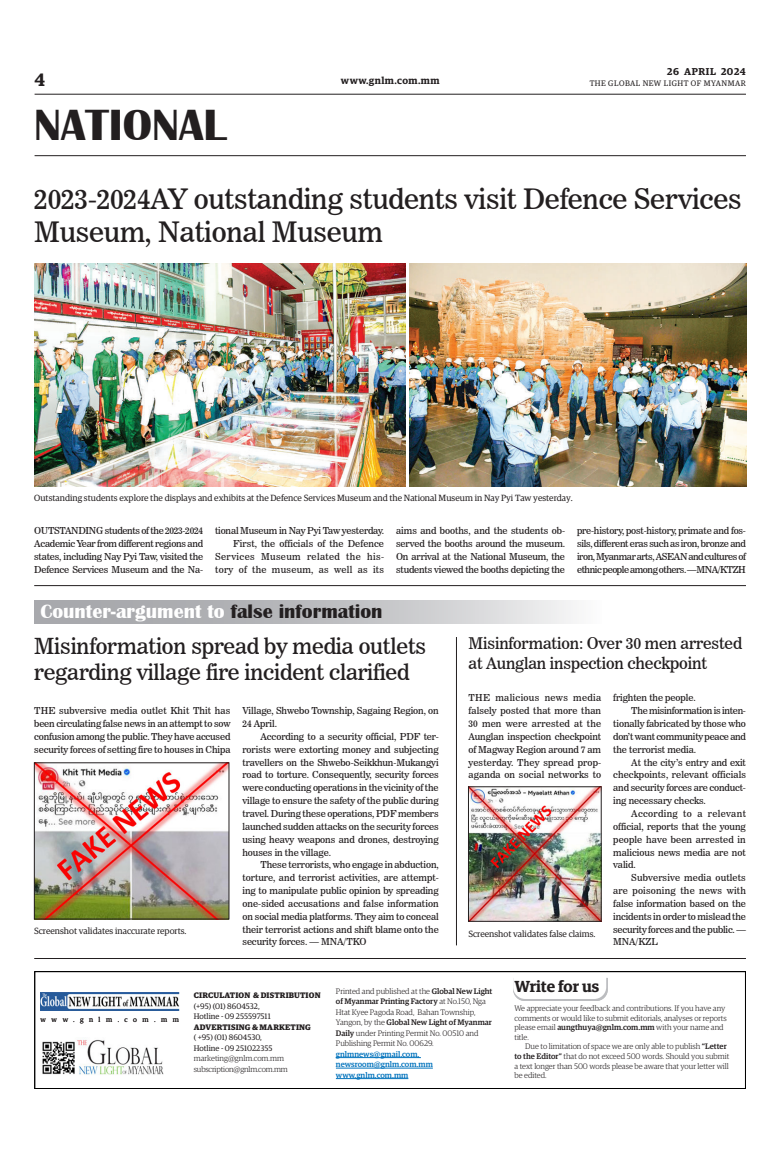
<style>
.page{position:relative;width:773px;height:1152px;background:#fff}
.page>*{position:absolute;margin:0;border:0;box-sizing:border-box;transform-origin:0 0}
.t1{font:700 45px "Britannic";color:#231f20}
._2_Clm_Head{font:28px/33.6px "News 706 BT Roman C";letter-spacing:-.01em;color:#231f20}
._2_Clm_Head-2{font:22px/26.4px "News 706 BT Roman C";letter-spacing:-.01em;color:#231f20}
.t2{font:700 20px "Britannic";color:#fff}
.t3{font:600 18px "Guardian Egyp";color:#231f20}
._1_Clm_Head{font:16px/19.6px "News 706 BT Roman C";letter-spacing:-.01em;color:#231f20}
.t4{font:600 16px "Guardian Egyp";letter-spacing:-.005em;color:#231f20}
.t5{font:600 10px "Guardian Egyp";letter-spacing:.05em;color:#231f20}
._2nd_Body{font:9.5px/12.9px "News 706 BT Roman C";letter-spacing:-.01em;color:#231f20;text-align:justify}
.Normal_Para{font:9.5px/12.9px "News 706 BT Roman C";letter-spacing:-.01em;color:#231f20;text-align:justify}
.t6{font:9px "Guardian Egyp";color:#231f20}
.t7{font:300 8px/9.6px "Guardian Egyp";color:#231f20}
.t8{font:8px "Guardian Egyp";color:#231f20}
.t9{font:500 8px/10.5px "Guardian Egyp";color:#0072bc}
.t10{font:700 8px "Guardian Egyp";letter-spacing:.02em;color:#231f20}
.t11{font:8px "Guardian Egyp";letter-spacing:.06em;color:#231f20}
.t12{font:300 8px "Guardian Egyp";letter-spacing:-.02em;color:#231f20}
.t13{font:7px "Guardian Egyp";letter-spacing:.785em;color:#231f20}
.s1{color:#231f20}
.s2{font-size:16.3px}
.s3{font-weight:500}
</style>
<div class="page">
<hr style="left:35px;top:94px;width:711px;height:1px;background:#231f20">
<hr style="left:35px;top:155px;width:711px;height:1px;background:#231f20">
<img style="left:42px;top:1039px;width:122px;height:36px">
<hr style="left:336px;top:1057px;width:44px;height:1px;background:#0072bc">
<hr style="left:380px;top:1057px;width:41px;height:1px;background:#0072bc">
<hr style="left:336px;top:1068px;width:97px;height:1px;background:#0072bc">
<hr style="left:336px;top:1078px;width:72px;height:1px;background:#0072bc">
<div style="left:34px;top:971px;width:712px;height:118px;border:1px solid #000"></div>
<svg style="left:513px;top:978px;width:94px;height:23px"></svg>
<img style="left:41px;top:993px;width:138px;height:17px">
<hr style="left:34px;top:958px;width:712px;height:1px;background:#231f20">
<svg style="left:34px;top:601px;width:539px;height:23px;background:#bfc0c3"></svg>
<img style="left:34px;top:263px;width:372px;height:224px">
<img style="left:410px;top:263px;width:336px;height:223px">
<hr style="left:34px;top:585px;width:712px;height:1px;background:#231f20">
<img style="left:36px;top:765px;width:191px;height:152px">
<div style="left:34px;top:763px;width:195px;height:156px;border:1px solid #231f20"></div>
<hr style="left:456px;top:637px;width:1px;height:308px;background:#231f20">
<img style="left:470px;top:789px;width:129px;height:130px">
<h3 class="t3" style="left:35px;top:67px;width:12px">4</h3>
<h1 class="t1" style="left:34px;top:100px;width:193px">NATIONAL</h1>
<p class="t5" style="left:667px;top:64px;width:80px">26 APRIL 2024</p>
<p class="t5" style="left:341px;top:73px;width:100px">www.gnlm.com.mm</p>
<p class="t11" style="left:589px;top:78px;width:158px">THE GLOBAL NEW LIGHT OF MYANMAR</p>
<p class="_2_Clm_Head" style="left:34px;top:182px;width:709px">2023-2024AY outstanding students visit Defence Services<br>Museum, National Museum</p>
<p class="t6" style="left:34px;top:492px;width:540px">Outstanding students explore the displays and exhibits at the Defence Services Museum and the National Museum in Nay Pyi Taw yesterday.</p>
<p class="Normal_Para" style="left:34px;top:524px;width:170px">OUTSTANDING students of the 2023-2024<br>Academic Year from different regions and states, including Nay Pyi Taw, visited the Defence Services Museum and the Na-</p>
<p class="Normal_Para" style="left:215px;top:524px;width:170px">tional Museum in Nay Pyi Taw yesterday.</p>
<p class="_2nd_Body" style="left:215px;top:537px;width:170px;text-indent:18px">First, the officials of the Defence Services Museum related the his&shy;tory of the museum, as well as its</p>
<p class="t2" style="left:40px;top:600px;width:343px">Counter-argument to <span class="s1">false information</span></p>
<p class="_2nd_Body" style="left:396px;top:524px;width:170px">aims and booths, and the students ob&shy;served the booths around the museum.<br>On arrival at the National Museum, the students viewed the booths depicting the</p>
<p class="_2nd_Body" style="left:577px;top:524px;width:170px">pre-history, post-history, primate and fos&shy;sils, different eras such as iron, bronze and iron, Myanmar arts, ASEAN and cultures of ethnic people among others. —MNA/KTZH</p>
<p class="_2_Clm_Head-2" style="left:34px;top:633px;width:393px">Misinformation spread by media outlets regarding village fire incident clarified</p>
<p class="Normal_Para" style="left:34px;top:704px;width:198px">THE subversive media outlet Khit Thit has been circulating false news in an attempt to sow confusion among the public. They have accused security forces of setting fire to houses in Chipa</p>
<p class="Normal_Para" style="left:242px;top:704px;width:198px">Village, Shwebo Township, Sagaing Region, on<br>24 April.</p>
<p class="_2nd_Body" style="left:242px;top:730px;width:198px;text-indent:18px">According to a security official, PDF ter&shy;rorists were extorting money and subjecting travellers on the Shwebo-Seikkhun-Mukangyi road to torture. Consequently, security forces were conducting operations in the vicinity of the village to ensure the safety of the public during travel. During these operations, PDF members launched sudden attacks on the security forces using heavy weapons and drones, destroying houses in the village.</p>
<p class="_2nd_Body" style="left:242px;top:858px;width:198px;text-indent:18px">These terrorists, who engage in abduction, torture, and terrorist activities, are attempt&shy;ing to manipulate public opinion by spreading one-sided accusations and false information on social media platforms. They aim to conceal their terrorist actions and shift blame onto the security forces. — MNA/TKO</p>
<p class="t6" style="left:34px;top:924px;width:154px">Screenshot validates inaccurate reports.</p>
<p class="_1_Clm_Head" style="left:468px;top:634px;width:275px">Misinformation: Over 30 men arrested at Aunglan inspection <span class="s2">checkpoint</span></p>
<p class="Normal_Para" style="left:468px;top:691px;width:134px">THE malicious news media falsely posted that more than 30 men were arrested at the Aunglan inspection checkpoint of Magway Region around 7 am yesterday. They spread prop&shy;aganda on social networks to</p>
<p class="Normal_Para" style="left:613px;top:691px;width:84px">frighten the people.</p>
<p class="_2nd_Body" style="left:613px;top:704px;width:134px;text-indent:18px">The misinformation is inten&shy;tionally fabricated by those who don’t want community peace and the terrorist media.</p>
<p class="_2nd_Body" style="left:613px;top:756px;width:134px;text-indent:18px">At the city’s entry and exit checkpoints, relevant officials and security forces are conduct&shy;ing necessary checks.</p>
<p class="_2nd_Body" style="left:613px;top:807px;width:134px;text-indent:18px">According to a relevant official, reports that the young people have been arrested in malicious news media are not valid.</p>
<p class="_2nd_Body" style="left:613px;top:871px;width:134px;text-indent:18px">Subversive media outlets are poisoning the news with false information based on the incidents in order to mislead the security forces and the public. — MNA/KZL</p>
<p class="t6" style="left:468px;top:927px;width:129px">Screenshot validates false claims.</p>
<p class="t13" style="left:41px;top:1014px;width:140px">www.gnlm.com.mm</p>
<p class="t10" style="left:194px;top:989px;width:128px">CIRCULATION &amp; DISTRIBUTION</p>
<p class="t8" style="left:194px;top:1001px;width:67px">(+95) (01) 8604532,</p>
<p class="t8" style="left:194px;top:1011px;width:78px">Hotline - 09 255597511</p>
<p class="t10" style="left:194px;top:1021px;width:118px">ADVERTISING &amp; MARKETING</p>
<p class="t8" style="left:194px;top:1032px;width:70px">( +95) (01) 8604530,</p>
<p class="t8" style="left:194px;top:1043px;width:80px">Hotline - 09 251022355</p>
<p class="t7" style="left:194px;top:1053px;width:92px">marketing@gnlm.com.mm</p>
<p class="t12" style="left:194px;top:1064px;width:95px">subscription@gnlm.com.mm</p>
<p class="t7" style="left:336px;top:985px;width:158px;line-height:10.5px">Printed and published at the <span class="s3">Global New Light of Myanmar Printing Factory</span> at No.150, Nga Htat Kyee Pagoda Road, Bahan Township, Yangon, by the <span class="s3">Global New Light of Myanmar Daily</span> under Printing Permit No. 00510 and Publishing Permit No. 00629.</p>
<p class="t9" style="left:336px;top:1048px;width:98px">gnlmnews@gmail.com, newsroom@gnlm.com.mm www.gnlm.com.mm</p>
<p class="t4" style="left:514px;top:974px;width:86px">Write for us</p>
<p class="t7" style="left:514px;top:1003px;width:214px">We appreciate your feedback and contributions. If you have any comments or would like to submit editorials, analyses or reports please email <span class="s3">aungthuya@gnlm.com.mm</span> with your name and title.</p>
<p class="t7" style="left:514px;top:1041px;width:216px;text-indent:11px">Due to limitation of space we are only able to publish <span class="s3">“Letter to the Editor”</span> that do not exceed 500 words. Should you submit a text longer than 500 words please be aware that your letter will be edited.</p>
</div>
